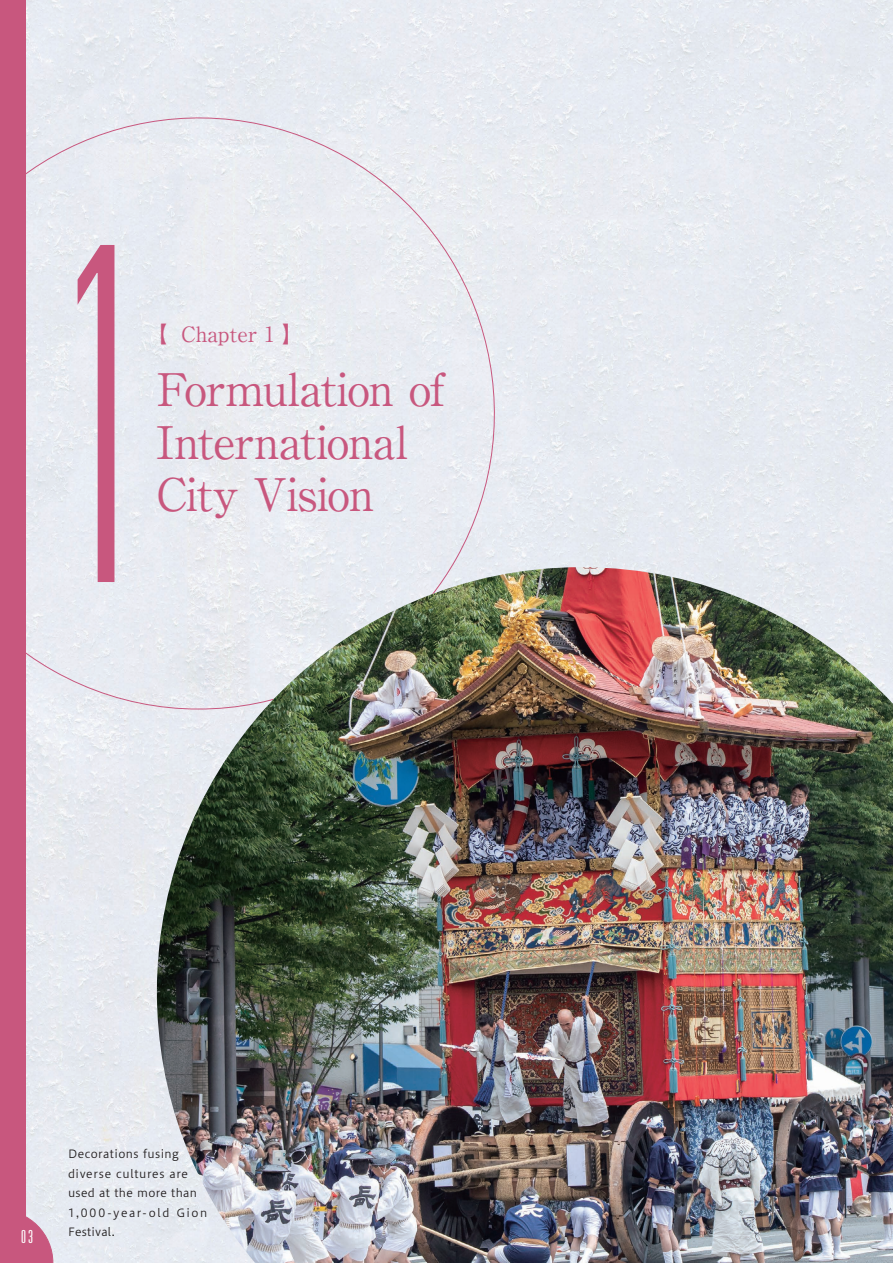
<style>
.page{position:relative;width:893px;height:1263px;background:#fff}
.page>*{position:absolute;margin:0;border:0;box-sizing:border-box;transform-origin:0 0}
.t1{font:700 45px/52.5px "A1 Mincho Std";letter-spacing:-.025em;color:#c8577e}
.t2{font:700 21px "A1 Mincho Std";color:#c8577e}
.t3{font:300 ultra-condensed 18px "Univers LT Std";color:#fff}
.t4{font:11.25px/19.5px "Hiragino UD Sans Std W3";letter-spacing:.04em;color:#231f20}
</style>
<div class="page">
<div style="left:26px;top:0;width:867px;height:1263px;background:#e7eaf1"></div>
<svg style="left:26px;top:75px;width:511px;height:644px;background:#e7e7ee"></svg>
<img style="left:157px;top:567px;width:736px;height:696px">
<svg style="left:26px;top:1210px;width:27px;height:53px"></svg>
<div style="left:0;top:0;width:26px;height:1263px;background:#c8577e"></div>
<h2 class="t2" style="left:146px;top:317px;width:158px">【 Chapter 1 】</h2>
<h1 class="t1" style="left:157px;top:357px;width:289px">Formulation of<br>International<br>City Vision</h1>
<h3 class="t3" style="left:21px;top:1227px;width:13px">03</h3>
<p class="t4" style="left:68px;top:1143px;width:141px">Decorations fusing diverse cultures are used at the more than<br>1,000-year-old Gion<br>Festival.</p>
</div>
